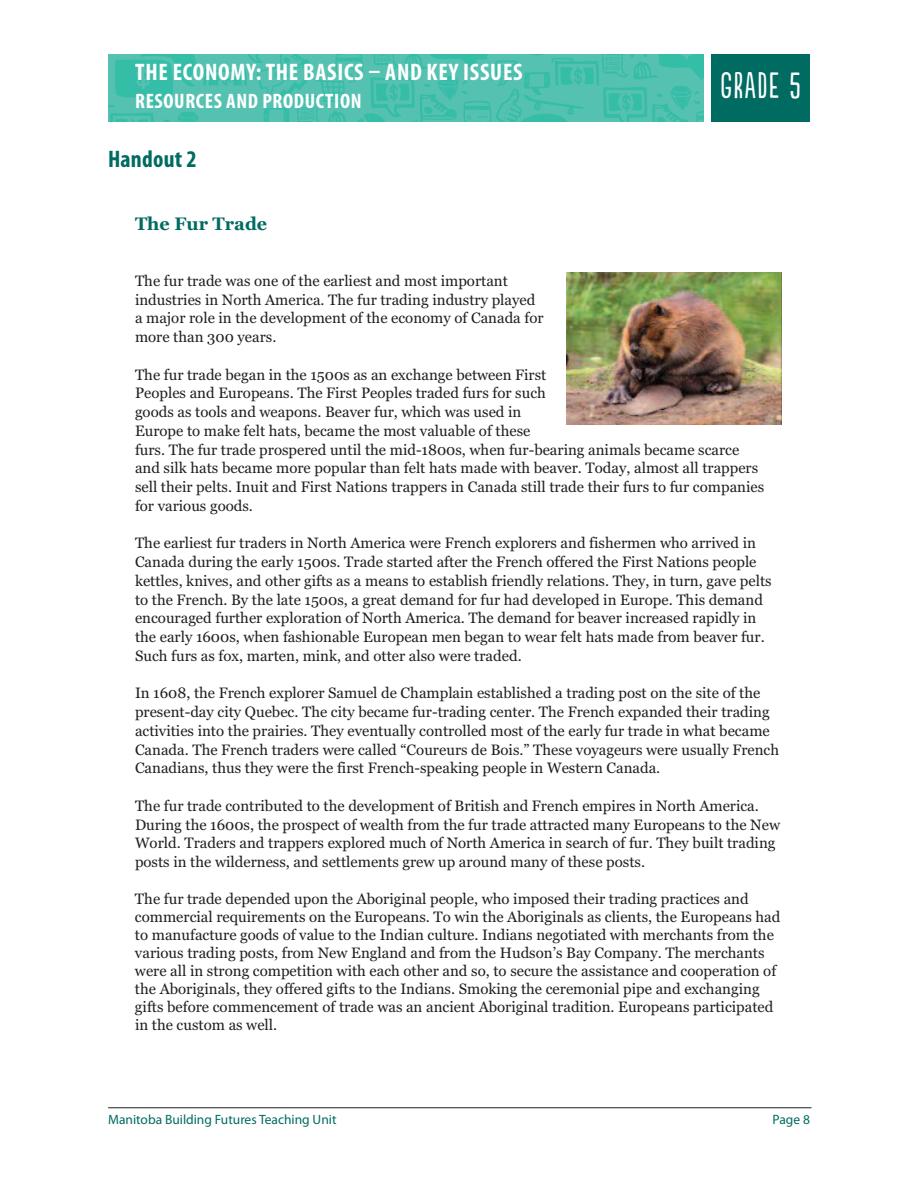
<style>
.page{position:relative;width:918px;height:1188px;background:#fff}
.page>*{position:absolute;margin:0;border:0;box-sizing:border-box;transform-origin:0 0}
.t1{font:34.5px "Populaire";letter-spacing:.05em;color:#fff}
.t2{font:700 condensed 24px "Myriad Pro";letter-spacing:.03em;color:#fff}
.t3{font:700 condensed 24px "Myriad Pro";letter-spacing:.01em;color:#006b60}
.t4{font:700 condensed 21px "Myriad Pro";letter-spacing:.03em;color:#fff}
.t5{font:700 18px "Georgia";color:#006b60}
.t6{font:15px/18.8px "Georgia";color:#231f20}
.t7{font:13.5px "Myriad Pro";color:#006b60}
</style>
<div class="page">
<hr style="left:108px;top:1107px;width:704px;height:1px;background:#231f20">
<div style="left:711px;top:54px;width:99px;height:68px;background:#006b60"></div>
<img style="left:108px;top:54px;width:596px;height:68px">
<img style="left:566px;top:273px;width:216px;height:151px">
<h2 class="t2" style="left:135px;top:63px;width:389px">THE ECONOMY:THE BASICS – AND KEY ISSUES</h2>
<h3 class="t4" style="left:135px;top:94px;width:228px">RESOURCES AND PRODUCTION</h3>
<h2 class="t3" style="left:108px;top:150px;width:90px">HANDOUT 2</h2>
<p class="t5" style="left:135px;top:213px;width:134px">The Fur Trade</p>
<h1 class="t1" style="left:720px;top:66px;width:82px">GRADE 5</h1>
<p class="t6" style="left:135px;top:271px;width:410px">The fur trade was one of the earliest and most important industries in North America. The fur trading industry played a major role in the development of the economy of Canada for more than 300 years.</p>
<p class="t6" style="left:135px;top:365px;width:631px">The fur trade began in the 1500s as an exchange between First<br>Peoples and Europeans. The First Peoples traded furs for such<br>goods as tools and weapons. Beaver fur, which was used in<br>Europe to make felt hats, became the most valuable of these<br>furs. The fur trade prospered until the mid-1800s, when fur-bearing animals became scarce and silk hats became more popular than felt hats made with beaver. Today, almost all trappers sell their pelts. Inuit and First Nations trappers in Canada still trade their furs to fur companies for various goods.</p>
<p class="t6" style="left:135px;top:534px;width:638px">The earliest fur traders in North America were French explorers and fishermen who arrived in Canada during the early 1500s. Trade started after the French offered the First Nations people kettles, knives, and other gifts as a means to establish friendly relations. They, in turn, gave pelts to the French. By the late 1500s, a great demand for fur had developed in Europe. This demand encouraged further exploration of North America. The demand for beaver increased rapidly in the early 1600s, when fashionable European men began to wear felt hats made from beaver fur.<br>Such furs as fox, marten, mink, and otter also were traded.</p>
<p class="t6" style="left:135px;top:684px;width:646px">In 1608, the French explorer Samuel de Champlain established a trading post on the site of the present-day city Quebec. The city became fur-trading center. The French expanded their trading activities into the prairies. They eventually controlled most of the early fur trade in what became Canada. The French traders were called “Coureurs de Bois.” These voyageurs were usually French Canadians, thus they were the first French-speaking people in Western Canada.</p>
<p class="t6" style="left:135px;top:796px;width:647px">The fur trade contributed to the development of British and French empires in North America.<br>During the 1600s, the prospect of wealth from the fur trade attracted many Europeans to the New World. Traders and trappers explored much of North America in search of fur. They built trading posts in the wilderness, and settlements grew up around many of these posts.</p>
<p class="t6" style="left:135px;top:890px;width:647px;line-height:18px">The fur trade depended upon the Aboriginal people, who imposed their trading practices and commercial requirements on the Europeans. To win the Aboriginals as clients, the Europeans had to manufacture goods of value to the Indian culture. Indians negotiated with merchants from the various trading posts, from New England and from the Hudson’s Bay Company. The merchants were all in strong competition with each other and so, to secure the assistance and cooperation of the Aboriginals, they offered gifts to the Indians. Smoking the ceremonial pipe and exchanging gifts before commencement of trade was an ancient Aboriginal tradition. Europeans participated in the custom as well.</p>
<p class="t7" style="left:108px;top:1114px;width:230px">Manitoba Building Futures Teaching Unit</p>
<p class="t7" style="left:773px;top:1114px;width:39px">Page 8</p>
</div>
